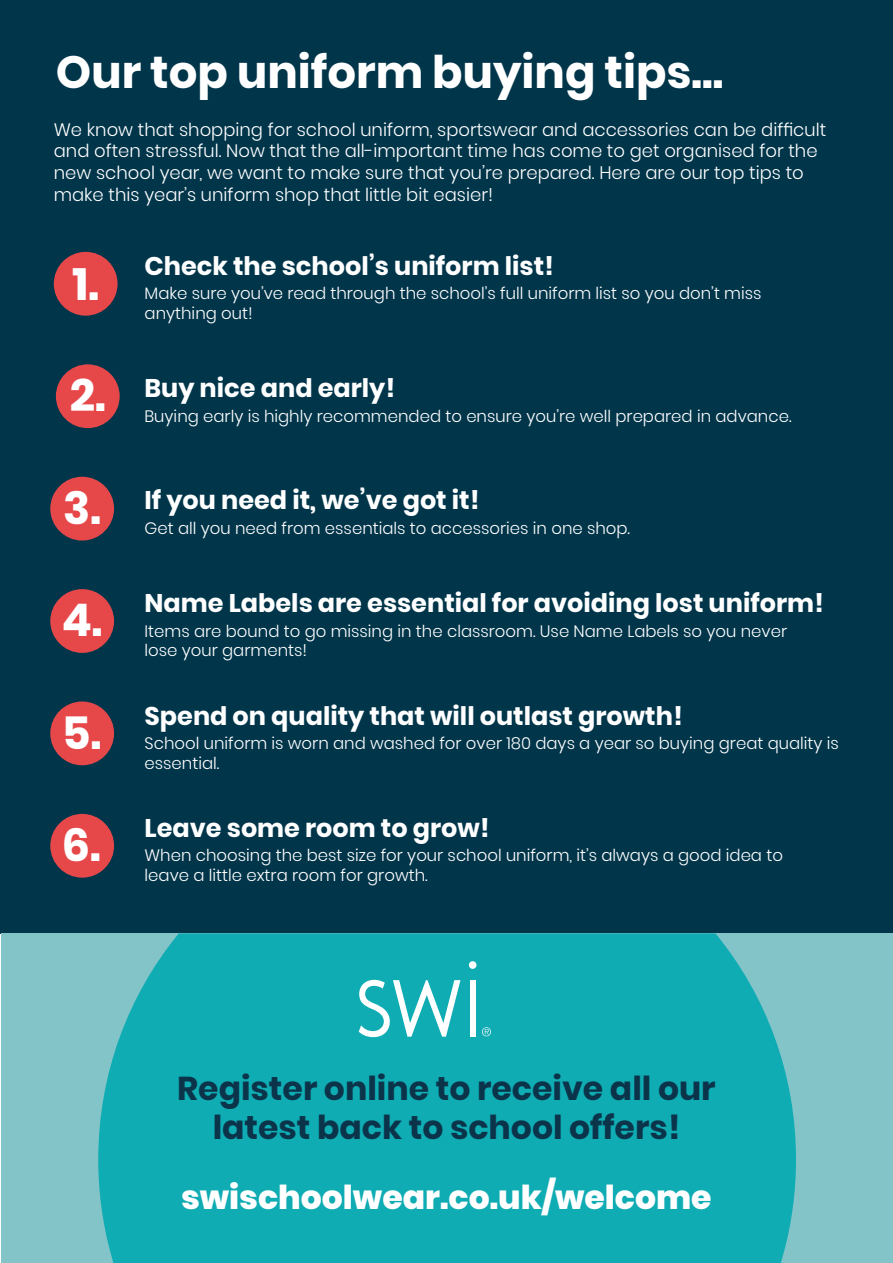
<style>
.page{position:relative;width:893px;height:1263px;background:#fff}
.page>*{position:absolute;margin:0;border:0;box-sizing:border-box;transform-origin:0 0}
.t1{font:700 45px "Poppins";color:#fff}
.t2{font:700 33px/39.6px "Poppins";color:#0b344a;text-align:center}
.t3{font:800 33px "Poppins";color:#fff}
.t4{font:700 25.5px "Poppins";color:#fff}
.t5{font:300 18px/21.6px "Poppins";color:#fff}
.t6{font:300 16.5px/19.8px "Poppins";color:#fff}
</style>
<div class="page">
<div style="left:0;top:0;width:893px;height:933px;background:#00354a"></div>
<div style="left:1px;top:933px;width:892px;height:330px;background:#83c4c8"></div>
<div style="left:98px;top:933px;width:698px;height:330px;background:#0facb4"></div>
<div style="left:54px;top:252px;width:64px;height:64px;background:#e6484a;border-radius:50%"></div>
<div style="left:56px;top:364px;width:64px;height:64px;background:#e6484a;border-radius:50%"></div>
<div style="left:50px;top:477px;width:64px;height:63px;background:#e6484a;border-radius:50%"></div>
<div style="left:50px;top:589px;width:64px;height:64px;background:#e6484a;border-radius:50%"></div>
<div style="left:50px;top:701px;width:64px;height:64px;background:#e6484a;border-radius:50%"></div>
<div style="left:50px;top:814px;width:64px;height:64px;background:#e6484a;border-radius:50%"></div>
<svg style="left:359px;top:980px;width:101px;height:57px;background:#5bc6cb"></svg>
<div style="left:470px;top:980px;width:5px;height:57px;background:#fff"></div>
<div style="left:469px;top:961px;width:7px;height:8px;background:#fff;border-radius:50%"></div>
<svg style="left:482px;top:1027px;width:9px;height:9px"></svg>
<p class="t1" style="left:56px;top:46px;width:669px">Our top uniform buying tips...</p>
<p class="t5" style="left:54px;top:119px;width:774px">We know that shopping for school uniform, sportswear and accessories can be difficult and often stressful. Now that the all-important time has come to get organised for the new school year, we want to make sure that you’re prepared. Here are our top tips to make this year’s uniform shop that little bit easier!</p>
<p class="t1" style="left:72px;top:258px;width:28px">1.</p>
<p class="t4" style="left:145px;top:252px;width:411px">Check the school’s uniform list!</p>
<p class="t6" style="left:145px;top:284px;width:618px">Make sure you’ve read through the school’s full uniform list so you don’t miss anything out!</p>
<p class="t1" style="left:70px;top:369px;width:38px">2.</p>
<p class="t4" style="left:145px;top:373px;width:252px">Buy nice and early!</p>
<p class="t6" style="left:145px;top:407px;width:648px">Buying early is highly recommended to ensure you’re well prepared in advance.</p>
<p class="t1" style="left:63px;top:482px;width:39px">3.</p>
<p class="t1" style="left:62px;top:594px;width:42px">4.</p>
<p class="t1" style="left:62px;top:707px;width:41px">5.</p>
<p class="t1" style="left:62px;top:819px;width:40px">6.</p>
<p class="t4" style="left:145px;top:486px;width:336px">If you need it, we’ve got it!</p>
<p class="t6" style="left:145px;top:519px;width:487px">Get all you need from essentials to accessories in one shop.</p>
<p class="t4" style="left:145px;top:588px;width:681px">Name Labels are essential for avoiding lost uniform!</p>
<p class="t6" style="left:145px;top:621px;width:644px">Items are bound to go missing in the classroom. Use Name Labels so you never lose your garments!</p>
<p class="t4" style="left:145px;top:701px;width:540px">Spend on quality that will outlast growth!</p>
<p class="t6" style="left:145px;top:733px;width:696px">School uniform is worn and washed for over 180 days a year so buying great quality is essential.</p>
<p class="t4" style="left:145px;top:813px;width:347px">Leave some room to grow!</p>
<p class="t6" style="left:145px;top:846px;width:640px">When choosing the best size for your school uniform, it’s always a good idea to leave a little extra room for growth.</p>
<p class="t2" style="left:177px;top:1068px;width:540px">Register online to receive all our latest back to school offers!</p>
<p class="t3" style="left:181px;top:1178px;width:532px">swischoolwear.co.uk/welcome</p>
</div>
